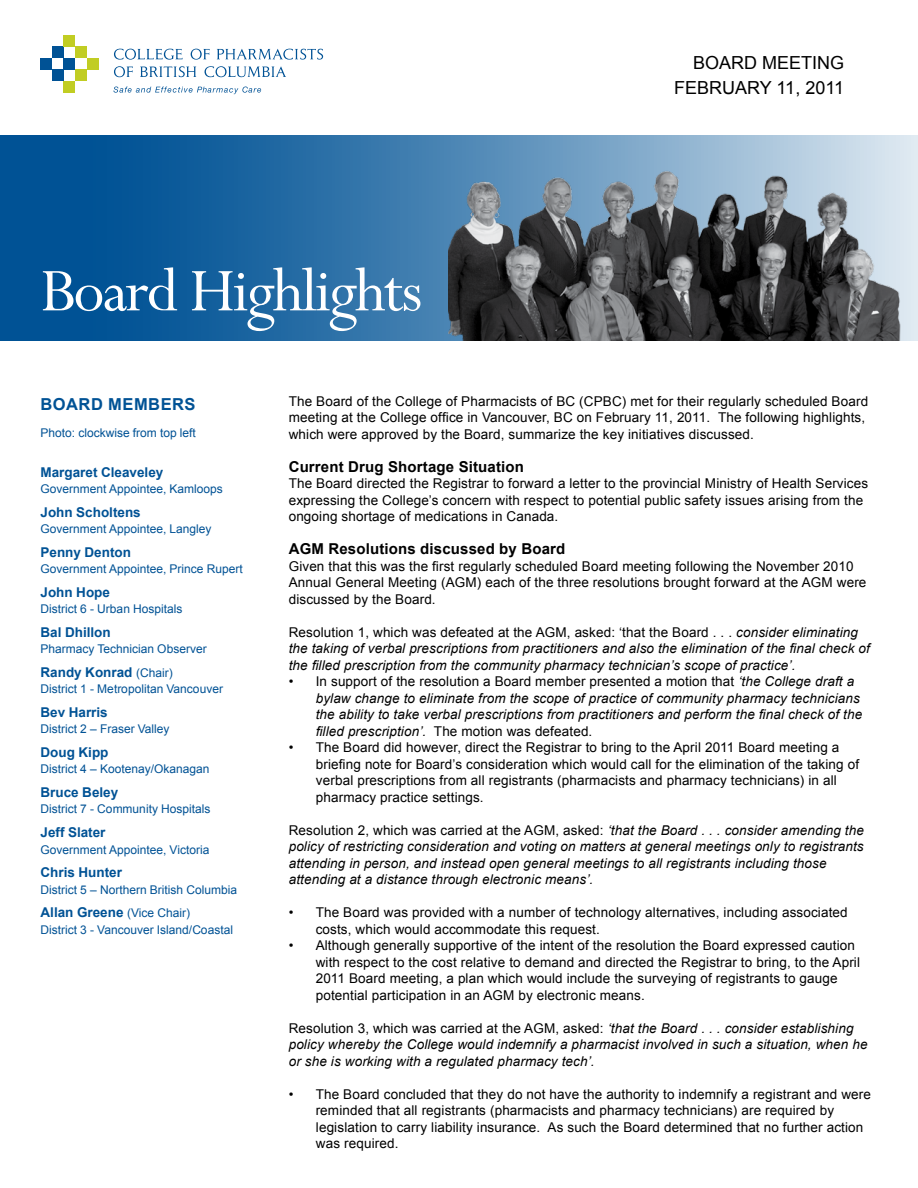
<style>
.page{position:relative;width:918px;height:1188px;background:#fff}
.page>*{position:absolute;margin:0;border:0;box-sizing:border-box;transform-origin:0 0}
.t1{font:68.4px "Perpetua";letter-spacing:-.03em;color:#fff}
.t2{font:18px/25.5px "Arial";color:#000;text-align:right}
.t3{font:700 16.5px "Arial";letter-spacing:.03em;color:#005295}
.t4{font:700 15px "Arial";letter-spacing:.01em;color:#000}
.t5{font:13.5px/16.5px "Arial";letter-spacing:.01em;color:#000}
.t6{font:italic 13.5px/16.5px "Arial";letter-spacing:.01em;color:#000}
.t7{font:700 13.5px "Arial";color:#005295}
.t8{font:12px "Arial";color:#005295}
.s1{font-weight:400;font-size:12px}
.s2{font-style:normal}
</style>
<div class="page">
<svg style="left:0;top:135px;width:918px;height:206px;background:#1b649f"></svg>
<svg style="left:113px;top:87px;width:148px;height:7px"></svg>
<svg style="left:114px;top:49px;width:69px;height:11px"></svg>
<svg style="left:191px;top:49px;width:19px;height:11px"></svg>
<svg style="left:217px;top:49px;width:106px;height:11px"></svg>
<svg style="left:114px;top:66px;width:19px;height:11px"></svg>
<svg style="left:140px;top:66px;width:56px;height:11px"></svg>
<svg style="left:205px;top:66px;width:81px;height:11px"></svg>
<div style="left:40px;top:58px;width:12px;height:11px;background:#005295"></div>
<div style="left:52px;top:69px;width:12px;height:12px;background:#005295"></div>
<div style="left:52px;top:46px;width:12px;height:12px;background:#005295"></div>
<div style="left:64px;top:58px;width:11px;height:11px;background:#005295"></div>
<div style="left:75px;top:46px;width:12px;height:12px;background:#c1cd23"></div>
<div style="left:75px;top:69px;width:12px;height:12px;background:#c1cd23"></div>
<div style="left:64px;top:35px;width:11px;height:11px;background:#c1cd23"></div>
<div style="left:64px;top:81px;width:11px;height:12px;background:#c1cd23"></div>
<div style="left:87px;top:58px;width:11px;height:11px;background:#c1cd23"></div>
<img style="left:448px;top:138px;width:470px;height:202px">
<h1 class="t1" style="left:40px;top:255px;width:384px">Board Highlights</h1>
<h2 class="t2" style="left:674px;top:50px;width:171px">BOARD MEETING<br>FEBRUARY 11, 2011</h2>
<p class="t3" style="left:40px;top:393px;width:157px">board members</p>
<p class="t8" style="left:40px;top:425px;width:157px">Photo: clockwise from top left</p>
<p class="t7" style="left:40px;top:463px;width:124px">Margaret Cleaveley</p>
<p class="t8" style="left:40px;top:481px;width:184px">Government Appointee, Kamloops</p>
<p class="t7" style="left:40px;top:503px;width:102px">John Scholtens</p>
<p class="t8" style="left:40px;top:521px;width:173px">Government Appointee, Langley</p>
<p class="t7" style="left:40px;top:543px;width:92px">Penny Denton</p>
<p class="t8" style="left:40px;top:561px;width:204px">Government Appointee, Prince Rupert</p>
<p class="t7" style="left:40px;top:583px;width:71px">John Hope</p>
<p class="t8" style="left:40px;top:601px;width:144px">District 6 - Urban Hospitals</p>
<p class="t7" style="left:40px;top:623px;width:72px">Bal Dhillon</p>
<p class="t8" style="left:40px;top:641px;width:168px">Pharmacy Technician Observer</p>
<p class="t7" style="left:40px;top:663px;width:134px">Randy Konrad <span class="s1">(Chair)</span></p>
<p class="t8" style="left:40px;top:681px;width:184px">District 1 - Metropolitan Vancouver</p>
<p class="t7" style="left:40px;top:703px;width:69px">Bev Harris</p>
<p class="t8" style="left:40px;top:721px;width:131px">District 2 – Fraser Valley</p>
<p class="t7" style="left:40px;top:743px;width:70px">Doug Kipp</p>
<p class="t8" style="left:40px;top:761px;width:170px">District 4 – Kootenay/Okanagan</p>
<p class="t7" style="left:40px;top:783px;width:79px">Bruce Beley</p>
<p class="t8" style="left:40px;top:801px;width:172px">District 7 - Community Hospitals</p>
<p class="t7" style="left:40px;top:823px;width:67px">Jeff Slater</p>
<p class="t8" style="left:40px;top:841px;width:170px">Government Appointee, Victoria</p>
<p class="t7" style="left:40px;top:863px;width:83px">Chris Hunter</p>
<p class="t8" style="left:40px;top:881px;width:198px">District 5 – Northern British Columbia</p>
<p class="t7" style="left:40px;top:903px;width:151px">Allan Greene <span class="s1">(Vice Chair)</span></p>
<p class="t8" style="left:40px;top:921px;width:194px">District 3 - Vancouver Island/Coastal</p>
<p class="t5" style="left:289px;top:393px;width:581px">The Board of the College of Pharmacists of BC (CPBC) met for their regularly scheduled Board meeting at the College office in Vancouver, BC on February 11, 2011. The following highlights, which were approved by the Board, summarize the key initiatives discussed.</p>
<p class="t4" style="left:289px;top:457px;width:237px">Current Drug Shortage Situation</p>
<p class="t5" style="left:289px;top:475px;width:581px">The Board directed the Registrar to forward a letter to the provincial Ministry of Health Services expressing the College’s concern with respect to potential public safety issues arising from the ongoing shortage of medications in Canada.</p>
<p class="t4" style="left:289px;top:539px;width:278px">AGM Resolutions discussed by Board</p>
<p class="t5" style="left:289px;top:558px;width:579px">Given that this was the first regularly scheduled Board meeting following the November 2010<br>Annual General Meeting (AGM) each of the three resolutions brought forward at the AGM were discussed by the Board.</p>
<p class="t6" style="left:289px;top:624px;width:583px"><span class="s2">Resolution 1, which was defeated at the AGM, asked: ‘that the Board . . .</span> consider eliminating the taking of verbal prescriptions from practitioners and also the elimination of the final check of the filled prescription from the community pharmacy technician’s scope of practice’.</p>
<p class="t6" style="left:316px;top:674px;width:548px;text-indent:-27px"><span class="s2">• In support of the resolution a Board member presented a motion that</span> ‘the College draft a bylaw change to eliminate from the scope of practice of community pharmacy technicians the ability to take verbal prescriptions from practitioners and perform the final check of the filled prescription’. <span class="s2">The motion was defeated.</span></p>
<p class="t5" style="left:316px;top:739px;width:545px;text-indent:-27px">• The Board did however, direct the Registrar to bring to the April 2011 Board meeting a briefing note for Board’s consideration which would call for the elimination of the taking of verbal prescriptions from all registrants (pharmacists and pharmacy technicians) in all pharmacy practice settings.</p>
<p class="t6" style="left:289px;top:822px;width:577px"><span class="s2">Resolution 2, which was carried at the AGM, asked:</span> ‘that the Board . . . consider amending the policy of restricting consideration and voting on matters at general meetings only to registrants attending in person, and instead open general meetings to all registrants including those attending at a distance through electronic means’.</p>
<p class="t5" style="left:316px;top:904px;width:534px;text-indent:-27px">• The Board was provided with a number of technology alternatives, including associated costs, which would accommodate this request.</p>
<p class="t5" style="left:316px;top:937px;width:546px;text-indent:-27px">• Although generally supportive of the intent of the resolution the Board expressed caution with respect to the cost relative to demand and directed the Registrar to bring, to the April 2011 Board meeting, a plan which would include the surveying of registrants to gauge potential participation in an AGM by electronic means.</p>
<p class="t6" style="left:289px;top:1020px;width:580px"><span class="s2">Resolution 3, which was carried at the AGM, asked:</span> ‘that the Board . . . consider establishing policy whereby the College would indemnify a pharmacist involved in such a situation, when he or she is working with a regulated pharmacy tech’.</p>
<p class="t5" style="left:316px;top:1086px;width:557px;text-indent:-27px">• The Board concluded that they do not have the authority to indemnify a registrant and were reminded that all registrants (pharmacists and pharmacy technicians) are required by legislation to carry liability insurance. As such the Board determined that no further action was required.</p>
</div>
